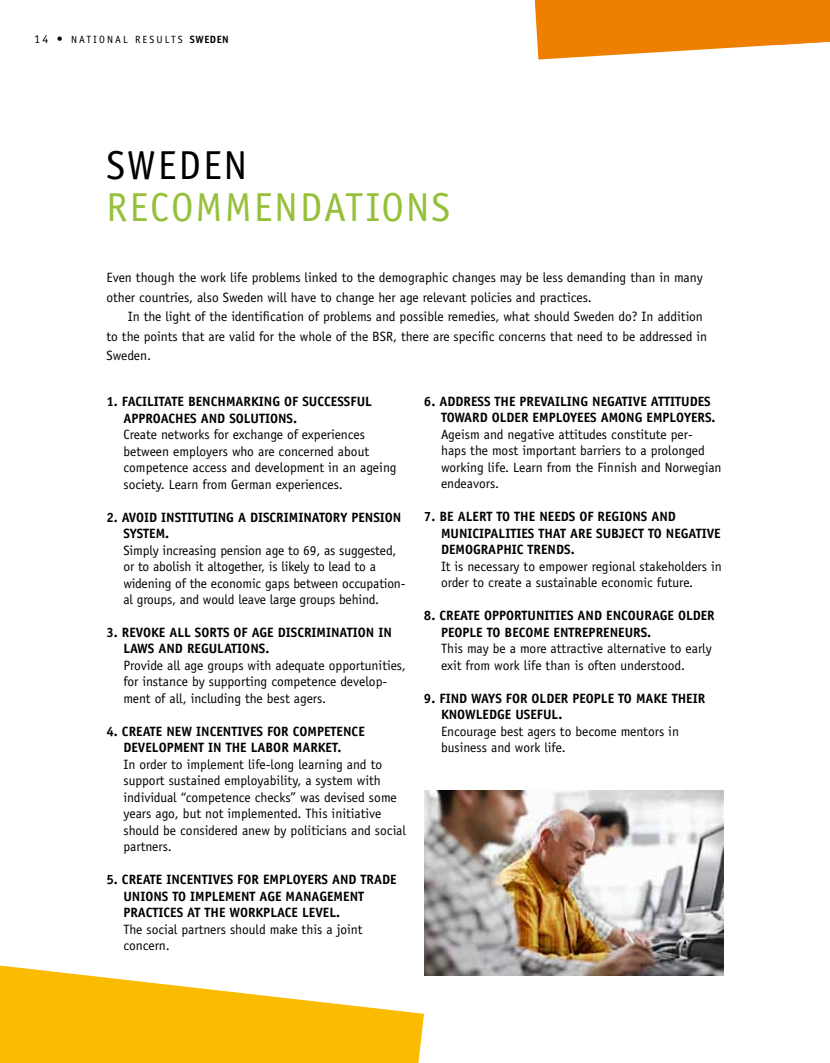
<style>
.page{position:relative;width:830px;height:1063px;background:#fff}
.page>*{position:absolute;margin:0;border:0;box-sizing:border-box;transform-origin:0 0}
.t1{font:40.5px "Officina Sans";letter-spacing:.05em;color:#96c03a}
.t2{font:40.5px "Officina Sans";letter-spacing:.05em;color:#000}
.t3{font:13.5px/16.5px "Officina Sans";color:#000}
.t4{font:700 13.5px/16.5px "Officina Sans";color:#000}
.t5{font:10.5px "Officina Sans";letter-spacing:.2em;color:#000}
.t6{font:700 10.5px "Officina Sans";color:#000}
.s1{font-size:12px}
.s2{font-weight:400}
</style>
<div class="page">
<svg style="left:534px;top:0;width:295px;height:60px"></svg>
<svg style="left:0;top:966px;width:424px;height:97px;fill:#fabb00"></svg>
<img style="left:424px;top:790px;width:299px;height:186px">
<p class="t5" style="left:34px;top:33px;width:89px"><span class="s1">14 •</span> national</p>
<p class="t5" style="left:135px;top:33px;width:23px">resul</p>
<p class="t6" style="left:171px;top:33px;width:59px"><span class="s2">ts</span> SWEDEN</p>
<h1 class="t2" style="left:106px;top:142px;width:142px">Sweden</h1>
<h1 class="t1" style="left:106px;top:184px;width:342px">Recomm endations</h1>
<p class="t3" style="left:106px;top:268px;width:602px;line-height:19.5px">Even though the work life problems linked to the demographic changes may be less demanding than in many other countries, also Sweden will have to change her age relevant policies and practices.<br>In the light of the identification of problems and possible remedies, what should Sweden do? In addition to the points that are valid for the whole of the BSR, there are specific concerns that need to be addressed in Sweden.</p>
<p class="t4" style="left:123px;top:393px;width:247px;text-indent:-17px">1. FACILITATE BENCHMARKING OF SUCCESSFUL<br>APPROACHES AND SOLUTIONS.</p>
<p class="t3" style="left:123px;top:426px;width:274px">Create networks for exchange of experiences between employers who are concerned about competence access and development in an ageing society. Learn from German experiences.</p>
<p class="t4" style="left:123px;top:509px;width:279px;text-indent:-17px">2. AVOID INSTITUTING A DISCRIMINATORY PENSION<br>SYSTEM.</p>
<p class="t3" style="left:123px;top:542px;width:282px">Simply increasing pension age to 69, as suggested, or to abolish it altogether, is likely to lead to a widening of the economic gaps between occupation&shy;al groups, and would leave large groups behind.</p>
<p class="t4" style="left:123px;top:624px;width:270px;text-indent:-17px">3. REVOKE ALL SORTS OF AGE DISCRIMINATION IN<br>LAWS AND REGULATIONS.</p>
<p class="t3" style="left:123px;top:657px;width:284px">Provide all age groups with adequate opportunities, for instance by supporting competence develop&shy;ment of all, including the best agers.</p>
<p class="t4" style="left:106px;top:723px;width:260px;text-align:center">4. CREATE NEW INCENTIVES FOR COMPETENCE<br>DEVELOPMENT IN THE LABOR MARKET.</p>
<p class="t3" style="left:123px;top:756px;width:284px">In order to implement life-long learning and to support sustained employability, a system with individual “competence checks” was devised some years ago, but not implemented. This initiative should be considered anew by politicians and social partners.</p>
<p class="t4" style="left:123px;top:871px;width:274px;text-indent:-17px">5. CREATE INCENTIVES FOR EMPLOYERS AND TRADE<br>UNIONS TO IMPLEMENT AGE MANAGEMENT<br>PRACTICES AT THE WORKPLACE LEVEL.</p>
<p class="t3" style="left:123px;top:921px;width:240px">The social partners should make this a joint concern.</p>
<p class="t4" style="left:441px;top:393px;width:276px;text-indent:-17px">6. ADDRESS THE PREVAILING NEGATIVE ATTITUDES<br>TOWARD OLDER EMPLOYEES AMONG EMPLOYERS.</p>
<p class="t3" style="left:441px;top:426px;width:282px">Ageism and negative attitudes constitute per-<br>haps the most important barriers to a prolonged working life. Learn from the Finnish and Norwegian endeavors.</p>
<p class="t4" style="left:441px;top:508px;width:281px;text-indent:-17px">7. BE ALERT TO THE NEEDS OF REGIONS AND<br>MUNICIPALITIES THAT ARE SUBJECT TO NEGATIVE<br>DEMOGRAPHIC TRENDS.</p>
<p class="t3" style="left:441px;top:558px;width:282px">It is necessary to empower regional stakeholders in order to create a sustainable economic future.</p>
<p class="t4" style="left:441px;top:607px;width:275px;text-indent:-17px">8. CREATE OPPORTUNITIES AND ENCOURAGE OLDER<br>PEOPLE TO BECOME ENTREPRENEURS.</p>
<p class="t3" style="left:441px;top:641px;width:272px">This may be a more attractive alternative to early exit from work life than is often understood.</p>
<p class="t4" style="left:441px;top:690px;width:266px;text-indent:-17px">9. FIND WAYS FOR OLDER PEOPLE TO MAKE THEIR<br>KNOWLEDGE USEFUL.</p>
<p class="t3" style="left:441px;top:723px;width:239px">Encourage best agers to become mentors in business and work life.</p>
</div>
